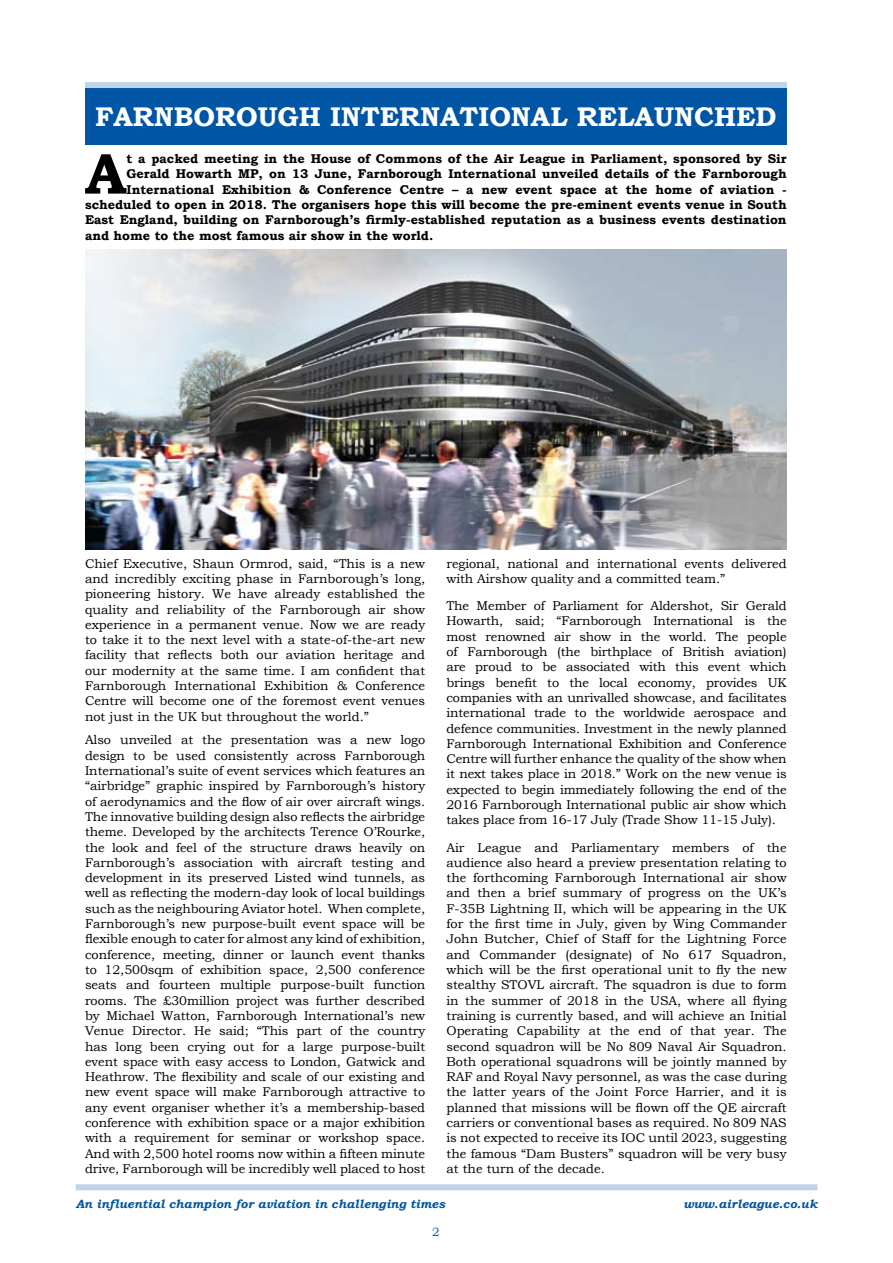
<style>
.page{position:relative;width:893px;height:1263px;background:#fff}
.page>*{position:absolute;margin:0;border:0;box-sizing:border-box;transform-origin:0 0}
.t1{font:700 57.6px "Bookman Old Style";color:#000}
.t2{font:700 27px "Bookman Old Style";color:#fff}
.t3{font:12.75px/15.3px "Bookman Old Style";letter-spacing:-.005em;color:#000;text-align:justify}
.t4{font:700 12.75px "Bookman Old Style";color:#000}
.t5{font:italic 700 12px "Bookman Old Style";color:#0055a4}
.t6{font:12px "Bookman Old Style";color:#0055a4}
</style>
<div class="page">
<div style="left:76px;top:1184px;width:741px;height:6px;background:#bfd4e8"></div>
<div style="left:85px;top:88px;width:702px;height:56px;background:#0055a4"></div>
<div style="left:85px;top:82px;width:702px;height:6px;background:#bfd4e8"></div>
<img style="left:85px;top:249px;width:702px;height:301px">
<h2 class="t2" style="left:95px;top:97px;width:683px">FARNBOROUGH INTERNATIONAL RELAUNCHED</h2>
<h1 class="t1" style="left:85px;top:132px;width:43px">A</h1>
<p class="t4" style="left:127px;top:149px;width:662px">t a packed meeting in the House of Commons of the Air League in Parliament, sponsored by Sir</p>
<p class="t4" style="left:127px;top:165px;width:662px">Gerald Howarth MP, on 13 June, Farnborough International unveiled details of the Farnborough</p>
<p class="t4" style="left:127px;top:180px;width:662px">International Exhibition &amp; Conference Centre – a new event space at the home of aviation -</p>
<p class="t4" style="left:85px;top:195px;width:703px">scheduled to open in 2018. The organisers hope this will become the pre-eminent events venue in South</p>
<p class="t4" style="left:85px;top:211px;width:703px">East England, building on Farnborough’s firmly-established reputation as a business events destination</p>
<p class="t4" style="left:85px;top:226px;width:350px">and home to the most famous air show in the world.</p>
<p class="t3" style="left:85px;top:556px;width:342px">Chief Executive, Shaun Ormrod, said, “This is a new and incredibly exciting phase in Farnborough’s long, pioneering history. We have already established the quality and reliability of the Farnborough air show experience in a permanent venue. Now we are ready to take it to the next level with a state-of-the-art new facility that reflects both our aviation heritage and our modernity at the same time. I am confident that Farnborough International Exhibition &amp; Conference Centre will become one of the foremost event venues not just in the UK but throughout the world.”</p>
<p class="t3" style="left:85px;top:732px;width:342px">Also unveiled at the presentation was a new logo design to be used consistently across Farnborough International’s suite of event services which features an “airbridge” graphic inspired by Farnborough’s history of aerodynamics and the flow of air over aircraft wings.<br>The innovative building design also reflects the airbridge theme. Developed by the architects Terence O’Rourke, the look and feel of the structure draws heavily on Farnborough’s association with aircraft testing and development in its preserved Listed wind tunnels, as well as reflecting the modern-day look of local buildings such as the neighbouring Aviator hotel. When complete, Farnborough’s new purpose-built event space will be flexible enough to cater for almost any kind of exhibition, conference, meeting, dinner or launch event thanks to 12,500sqm of exhibition space, 2,500 conference seats and fourteen multiple purpose-built function rooms. The £30million project was further described by Michael Watton, Farnborough International’s new Venue Director. He said; “This part of the country has long been crying out for a large purpose-built event space with easy access to London, Gatwick and Heathrow. The flexibility and scale of our existing and new event space will make Farnborough attractive to any event organiser whether it’s a membership-based conference with exhibition space or a major exhibition with a requirement for seminar or workshop space.<br>And with 2,500 hotel rooms now within a fifteen minute drive, Farnborough will be incredibly well placed to host</p>
<p class="t3" style="left:446px;top:556px;width:342px">regional, national and international events delivered with Airshow quality and a committed team.”</p>
<p class="t3" style="left:446px;top:598px;width:342px">The Member of Parliament for Aldershot, Sir Gerald Howarth, said; “Farnborough International is the most renowned air show in the world. The people of Farnborough (the birthplace of British aviation) are proud to be associated with this event which brings benefit to the local economy, provides UK companies with an unrivalled showcase, and facilitates international trade to the worldwide aerospace and defence communities. Investment in the newly planned Farnborough International Exhibition and Conference Centre will further enhance the quality of the show when it next takes place in 2018.” Work on the new venue is expected to begin immediately following the end of the 2016 Farnborough International public air show which takes place from 16-17 July (Trade Show 11-15 July).</p>
<p class="t3" style="left:446px;top:840px;width:342px">Air League and Parliamentary members of the audience also heard a preview presentation relating to the forthcoming Farnborough International air show and then a brief summary of progress on the UK’s F-35B Lightning II, which will be appearing in the UK for the first time in July, given by Wing Commander John Butcher, Chief of Staff for the Lightning Force and Commander (designate) of No 617 Squadron, which will be the first operational unit to fly the new stealthy STOVL aircraft. The squadron is due to form in the summer of 2018 in the USA, where all flying training is currently based, and will achieve an Initial Operating Capability at the end of that year. The second squadron will be No 809 Naval Air Squadron.<br>Both operational squadrons will be jointly manned by RAF and Royal Navy personnel, as was the case during the latter years of the Joint Force Harrier, and it is planned that missions will be flown off the QE aircraft carriers or conventional bases as required. No 809 NAS is not expected to receive its IOC until 2023, suggesting the famous “Dam Busters” squadron will be very busy at the turn of the decade.</p>
<p class="t5" style="left:76px;top:1195px;width:371px">An influential champion for aviation in challenging times</p>
<p class="t5" style="left:683px;top:1195px;width:136px">www.airleague.co.uk</p>
<p class="t6" style="left:432px;top:1224px;width:9px">2</p>
</div>
